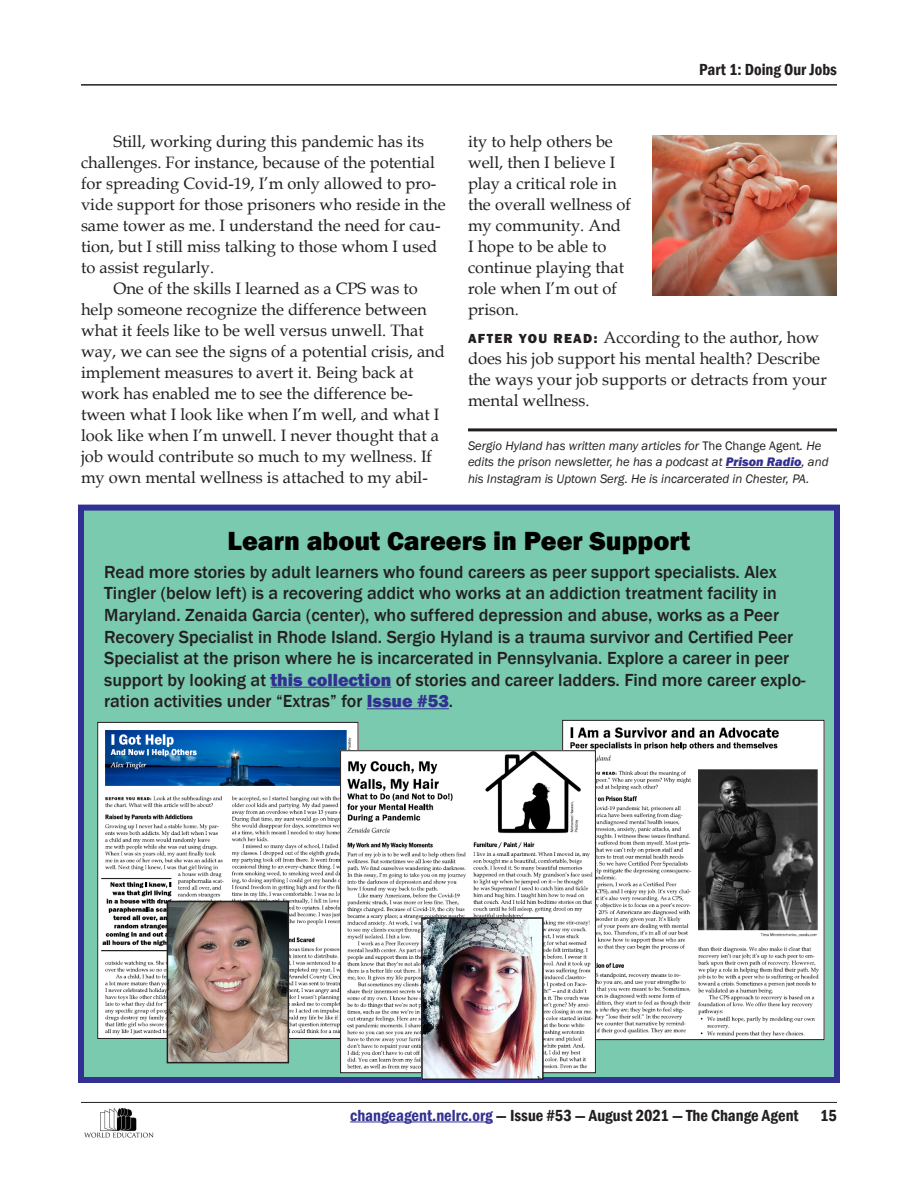
<style>
.page{position:relative;width:918px;height:1188px;background:#fff}
.page>*{position:absolute;margin:0;border:0;box-sizing:border-box;transform-origin:0 0}
.box_header{font:800 27px "Franklin Gothic";color:#000}
.Box_Text{font:500 18px/21.6px "Franklin Gothic";color:#231f20}
.Body_Text{font:16.5px/21px "Book Antiqua";color:#231f20}
.Body_Text_No_Indent{font:16.5px/21px "Book Antiqua";color:#231f20}
.t1{font:600 condensed 16.5px "Franklin Gothic";color:#231f20}
.bio{font:italic 12.75px/16.5px "Franklin Gothic";color:#231f20}
.s1{font-family:"Franklin Gothic";font-weight:800;font-size:13.5px}
.s2{font-style:normal}
.s3{font-weight:800;color:#323092}
.s4{color:#323092}
</style>
<div class="page">
<hr style="left:350px;top:1122px;width:143px;height:1px;background:#323092">
<hr style="left:81px;top:84px;width:756px;height:2px;background:#231f20">
<hr style="left:81px;top:1102px;width:756px;height:1px;background:#231f20">
<img style="left:84px;top:1108px;width:70px;height:30px">
<div style="left:81px;top:508px;width:756px;height:572px;background:#7acab0"></div>
<hr style="left:271px;top:687px;width:120px;height:1px;background:#323092">
<hr style="left:367px;top:708px;width:82px;height:1px;background:#323092">
<div style="left:78px;top:505px;width:762px;height:578px;border:6px solid #323092"></div>
<img style="left:652px;top:135px;width:185px;height:160px">
<hr style="left:468px;top:428px;width:369px;height:3px;background:#231f20">
<hr style="left:726px;top:467px;width:76px;height:1px;background:#323092">
<img style="left:99px;top:724px;width:257px;height:313px">
<img style="left:170px;top:904px;width:116px;height:156px">
<div style="left:167px;top:901px;width:122px;height:162px;border:2px solid #231f20"></div>
<img style="left:564px;top:722px;width:258px;height:316px">
<img style="left:342px;top:752px;width:252px;height:319px">
<div style="left:340px;top:750px;width:256px;height:323px;border:1px solid #231f20"></div>
<img style="left:424px;top:920px;width:117px;height:157px">
<div style="left:421px;top:917px;width:123px;height:163px;border:2px solid #231f20"></div>
<p class="t1" style="left:699px;top:58px;width:139px">Part 1: Doing Our Jobs</p>
<p class="Body_Text" style="left:81px;top:131px;width:366px;text-indent:32px">Still, working during this pandemic has its challenges. For instance, because of the potential for spreading Covid-19, I’m only allowed to pro&shy;vide support for those prisoners who reside in the same tower as me. I understand the need for cau&shy;tion, but I still miss talking to those whom I used to assist regularly.</p>
<p class="Body_Text" style="left:81px;top:278px;width:365px;text-indent:32px">One of the skills I learned as a CPS was to help someone recognize the difference between what it feels like to be well versus unwell. That way, we can see the signs of a potential crisis, and implement measures to avert it. Being back at work has enabled me to see the difference be&shy;tween what I look like when I’m well, and what I look like when I’m unwell. I never thought that a job would contribute so much to my wellness. If my own mental wellness is attached to my abil-</p>
<p class="Body_Text" style="left:468px;top:131px;width:165px">ity to help others be well, then I believe I play a critical role in the overall wellness of my community. And<br>I hope to be able to continue playing that role when I’m out of prison.</p>
<p class="Body_Text_No_Indent" style="left:468px;top:326px;width:360px"><span class="s1">AFTER YOU READ:</span> According to the author, how does his job support his mental health? Describe the ways your job supports or detracts from your mental wellness.</p>
<p class="bio" style="left:468px;top:438px;width:362px">Sergio Hyland has written many articles for <span class="s2">The Change Agent</span>. He edits the prison newsletter, he has a podcast at <span class="s3">Prison Radio</span>, and his Instagram is Uptown Serg. He is incarcerated in Chester, PA.</p>
<p class="box_header" style="left:228px;top:523px;width:464px">Learn about Careers in Peer Support</p>
<p class="Box_Text" style="left:104px;top:561px;width:703px">Read more stories by adult learners who found careers as peer support specialists. Alex Tingler (below left) is a recovering addict who works at an addiction treatment facility in Maryland. Zenaida Garcia (center), who suffered depression and abuse, works as a Peer Recovery Specialist in Rhode Island. Sergio Hyland is a trauma survivor and Certified Peer Specialist at the prison where he is incarcerated in Pennsylvania. Explore a career in peer support by looking at <span class="s3">this collection</span> of stories and career ladders. Find more career explo&shy;ration activities under “Extras” for <span class="s3">Issue #53</span>.</p>
<p class="t1" style="left:350px;top:1104px;width:450px"><span class="s4">changeagent.nelrc.org</span> — Issue #53 — August 2021 — The Change Agent</p>
<p class="t1" style="left:820px;top:1104px;width:18px">15</p>
</div>
